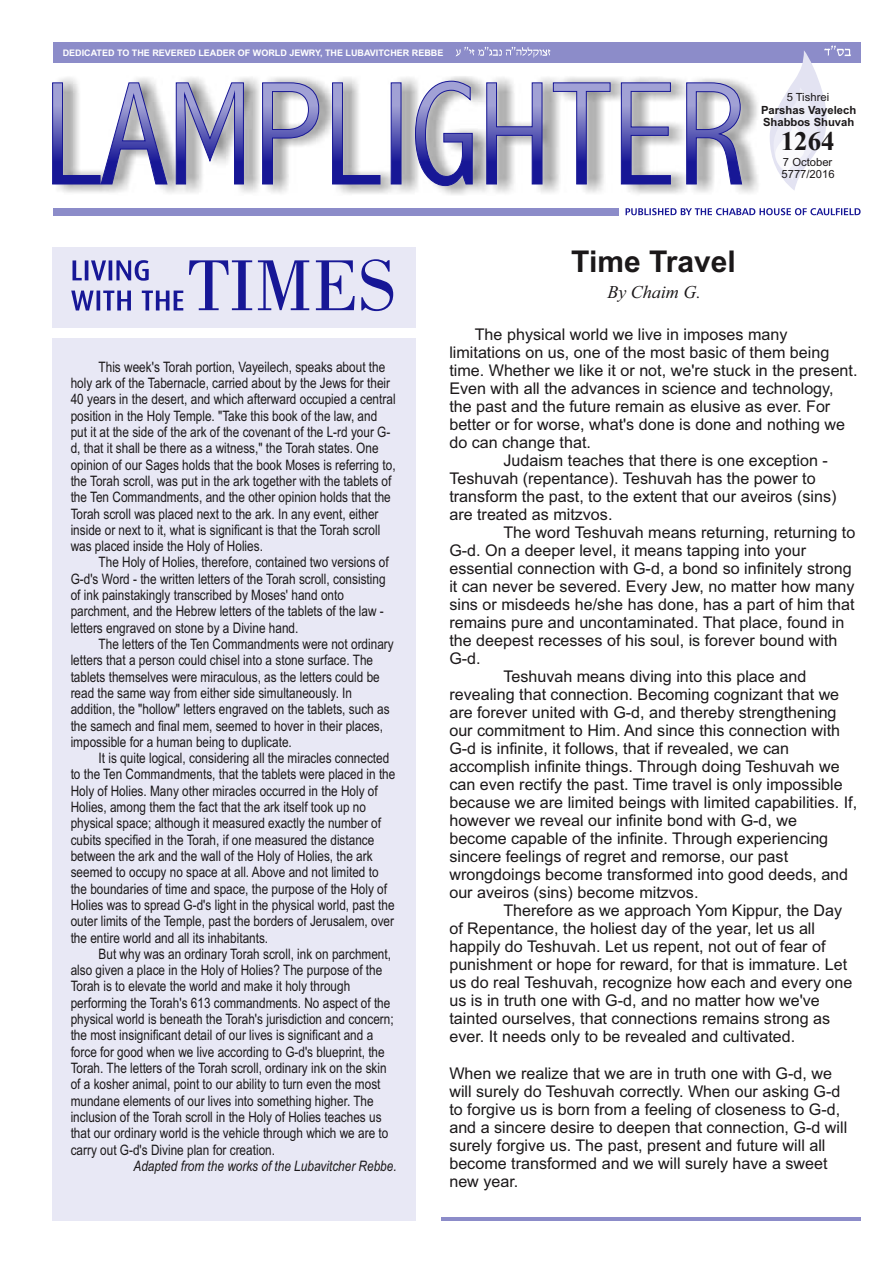
<style>
.page{position:relative;width:893px;height:1263px;background:#fff}
.page>*{position:absolute;margin:0;border:0;box-sizing:border-box;transform-origin:0 0}
.t1{font:700 30px "Arial";color:#1b1819}
.t2{font:700 27px "Times New Roman";color:#1b1819}
.t3{font:italic 18px "Times New Roman";color:#1b1819}
.t4{font:16.2px/18px "Arial";color:#1b1819}
.t5{font:14.4px/16.4px "Arial Narrow";color:#1b1819}
.t6{font:italic 14.4px "Arial Narrow";color:#1b1819}
.t7{font:700 11.25px/12.6px "Arial";color:#1b1819}
.t8{font:11.25px/12.6px "Arial";color:#1b1819}
.t9{font:700 9px "Arial";color:#fff}
</style>
<div class="page">
<img style="left:57px;top:76px;width:701px;height:119px">
<div style="left:54px;top:42px;width:807px;height:21px;background:#8c8cc9"></div>
<svg style="left:456px;top:47px;width:94px;height:11px"></svg>
<svg style="left:52px;top:81px;width:690px;height:105px"></svg>
<svg style="left:626px;top:208px;width:235px;height:7px"></svg>
<svg style="left:441px;top:1217px;width:420px;height:3px"></svg>
<div style="left:54px;top:208px;width:565px;height:8px;background:#8c8cc9"></div>
<svg style="left:770px;top:45px;width:81px;height:145px"></svg>
<div style="left:52px;top:247px;width:363px;height:973px;background:#e8e8f5"></div>
<div style="left:32px;top:328px;width:389px;height:9px;background:#fff"></div>
<svg style="left:189px;top:259px;width:204px;height:52px"></svg>
<svg style="left:71px;top:260px;width:112px;height:50px"></svg>
<p class="t9" style="left:63px;top:49px;width:382px">DEDICATED TO THE REVERED LEADER OF WORLD JEWRY, THE LUBAVITCHER REBBE</p>
<p class="t8" style="left:787px;top:92px;width:44px">5 Tishrei</p>
<p class="t7" style="left:761px;top:104px;width:97px">Parshas Vayelech<br>Shabbos Shuvah</p>
<p class="t8" style="left:781px;top:157px;width:55px">7 October<br>5777/2016</p>
<h2 class="t2" style="left:781px;top:132px;width:55px">1264</h2>
<h1 class="t1" style="left:571px;top:250px;width:166px">Time Travel</h1>
<p class="t3" style="left:607px;top:285px;width:95px">By Chaim G.</p>
<p class="t5" style="left:71px;top:360px;width:326px;text-indent:28px">This week's Torah portion, Vayeilech, speaks about the holy ark of the Tabernacle, carried about by the Jews for their 40 years in the desert, and which afterward occupied a central position in the Holy Temple. "Take this book of the law, and put it at the side of the ark of the covenant of the L-rd your G&shy;d, that it shall be there as a witness," the Torah states. One opinion of our Sages holds that the book Moses is referring to, the Torah scroll, was put in the ark together with the tablets of the Ten Commandments, and the other opinion holds that the Torah scroll was placed next to the ark. In any event, either inside or next to it, what is significant is that the Torah scroll was placed inside the Holy of Holies.</p>
<p class="t5" style="left:71px;top:555px;width:320px;text-indent:28px">The Holy of Holies, therefore, contained two versions of G-d's Word - the written letters of the Torah scroll, consisting of ink painstakingly transcribed by Moses' hand onto parchment, and the Hebrew letters of the tablets of the law - letters engraved on stone by a Divine hand.</p>
<p class="t5" style="left:71px;top:637px;width:325px;text-indent:28px">The letters of the Ten Commandments were not ordinary letters that a person could chisel into a stone surface. The tablets themselves were miraculous, as the letters could be read the same way from either side simultaneously. In addition, the "hollow" letters engraved on the tablets, such as the samech and final mem, seemed to hover in their places, impossible for a human being to duplicate.</p>
<p class="t5" style="left:71px;top:751px;width:326px;text-indent:28px">It is quite logical, considering all the miracles connected to the Ten Commandments, that the tablets were placed in the Holy of Holies. Many other miracles occurred in the Holy of Holies, among them the fact that the ark itself took up no physical space; although it measured exactly the number of cubits specified in the Torah, if one measured the distance between the ark and the wall of the Holy of Holies, the ark seemed to occupy no space at all. Above and not limited to the boundaries of time and space, the purpose of the Holy of Holies was to spread G-d's light in the physical world, past the outer limits of the Temple, past the borders of Jerusalem, over the entire world and all its inhabitants.</p>
<p class="t5" style="left:71px;top:947px;width:325px;text-indent:28px">But why was an ordinary Torah scroll, ink on parchment, also given a place in the Holy of Holies? The purpose of the Torah is to elevate the world and make it holy through performing the Torah's 613 commandments. No aspect of the physical world is beneath the Torah's jurisdiction and concern; the most insignificant detail of our lives is significant and a force for good when we live according to G-d's blueprint, the Torah. The letters of the Torah scroll, ordinary ink on the skin of a kosher animal, point to our ability to turn even the most mundane elements of our lives into something higher. The inclusion of the Torah scroll in the Holy of Holies teaches us that our ordinary world is the vehicle through which we are to carry out G-d's Divine plan for creation.</p>
<p class="t6" style="left:133px;top:1160px;width:265px">Adapted from the works of the Lubavitcher Rebbe.</p>
<p class="t4" style="left:475px;top:327px;width:314px">The physical world we live in imposes many</p>
<p class="t4" style="left:449px;top:345px;width:382px">limitations on us, one of the most basic of them being</p>
<p class="t4" style="left:449px;top:363px;width:410px">time. Whether we like it or not, we're stuck in the present.</p>
<p class="t4" style="left:449px;top:381px;width:386px">Even with all the advances in science and technology,</p>
<p class="t4" style="left:449px;top:399px;width:382px">the past and the future remain as elusive as ever. For</p>
<p class="t4" style="left:449px;top:417px;width:397px">better or for worse, what's done is done and nothing we</p>
<p class="t4" style="left:449px;top:435px;width:143px">do can change that.</p>
<p class="t4" style="left:503px;top:453px;width:326px">Judaism teaches that there is one exception -</p>
<p class="t4" style="left:449px;top:471px;width:368px">Teshuvah (repentance). Teshuvah has the power to</p>
<p class="t4" style="left:449px;top:489px;width:389px">transform the past, to the extent that our aveiros (sins)</p>
<p class="t4" style="left:449px;top:507px;width:165px">are treated as mitzvos.</p>
<p class="t4" style="left:503px;top:525px;width:353px">The word Teshuvah means returning, returning to</p>
<p class="t4" style="left:449px;top:543px;width:358px">G-d. On a deeper level, it means tapping into your</p>
<p class="t4" style="left:449px;top:561px;width:404px">essential connection with G-d, a bond so infinitely strong</p>
<p class="t4" style="left:449px;top:579px;width:407px">it can never be severed. Every Jew, no matter how many</p>
<p class="t4" style="left:449px;top:597px;width:407px">sins or misdeeds he/she has done, has a part of him that</p>
<p class="t4" style="left:449px;top:615px;width:397px">remains pure and uncontaminated. That place, found in</p>
<p class="t4" style="left:449px;top:633px;width:390px">the deepest recesses of his soul, is forever bound with</p>
<p class="t4" style="left:449px;top:651px;width:33px">G-d.</p>
<p class="t4" style="left:503px;top:669px;width:304px">Teshuvah means diving into this place and</p>
<p class="t4" style="left:449px;top:687px;width:391px">revealing that connection. Becoming cognizant that we</p>
<p class="t4" style="left:449px;top:705px;width:389px">are forever united with G-d, and thereby strengthening</p>
<p class="t4" style="left:449px;top:723px;width:392px">our commitment to Him. And since this connection with</p>
<p class="t4" style="left:449px;top:741px;width:341px">G-d is infinite, it follows, that if revealed, we can</p>
<p class="t4" style="left:449px;top:759px;width:392px">accomplish infinite things. Through doing Teshuvah we</p>
<p class="t4" style="left:449px;top:777px;width:395px">can even rectify the past. Time travel is only impossible</p>
<p class="t4" style="left:449px;top:795px;width:409px">because we are limited beings with limited capabilities. If,</p>
<p class="t4" style="left:449px;top:813px;width:349px">however we reveal our infinite bond with G-d, we</p>
<p class="t4" style="left:449px;top:831px;width:380px">become capable of the infinite. Through experiencing</p>
<p class="t4" style="left:449px;top:849px;width:340px">sincere feelings of regret and remorse, our past</p>
<p class="t4" style="left:449px;top:867px;width:400px">wrongdoings become transformed into good deeds, and</p>
<p class="t4" style="left:449px;top:885px;width:251px">our aveiros (sins) become mitzvos.</p>
<p class="t4" style="left:503px;top:903px;width:340px">Therefore as we approach Yom Kippur, the Day</p>
<p class="t4" style="left:449px;top:921px;width:367px">of Repentance, the holiest day of the year, let us all</p>
<p class="t4" style="left:449px;top:939px;width:378px">happily do Teshuvah. Let us repent, not out of fear of</p>
<p class="t4" style="left:449px;top:957px;width:399px">punishment or hope for reward, for that is immature. Let</p>
<p class="t4" style="left:449px;top:975px;width:405px">us do real Teshuvah, recognize how each and every one</p>
<p class="t4" style="left:449px;top:993px;width:372px">us is in truth one with G-d, and no matter how we've</p>
<p class="t4" style="left:449px;top:1011px;width:382px">tainted ourselves, that connections remains strong as</p>
<p class="t4" style="left:449px;top:1029px;width:347px">ever. It needs only to be revealed and cultivated.</p>
<p class="t4" style="left:449px;top:1065px;width:399px">When we realize that we are in truth one with G-d, we will surely do Teshuvah correctly. When our asking G-d to forgive us is born from a feeling of closeness to G-d, and a sincere desire to deepen that connection, G-d will surely forgive us. The past, present and future will all become transformed and we will surely have a sweet new year.</p>
</div>
